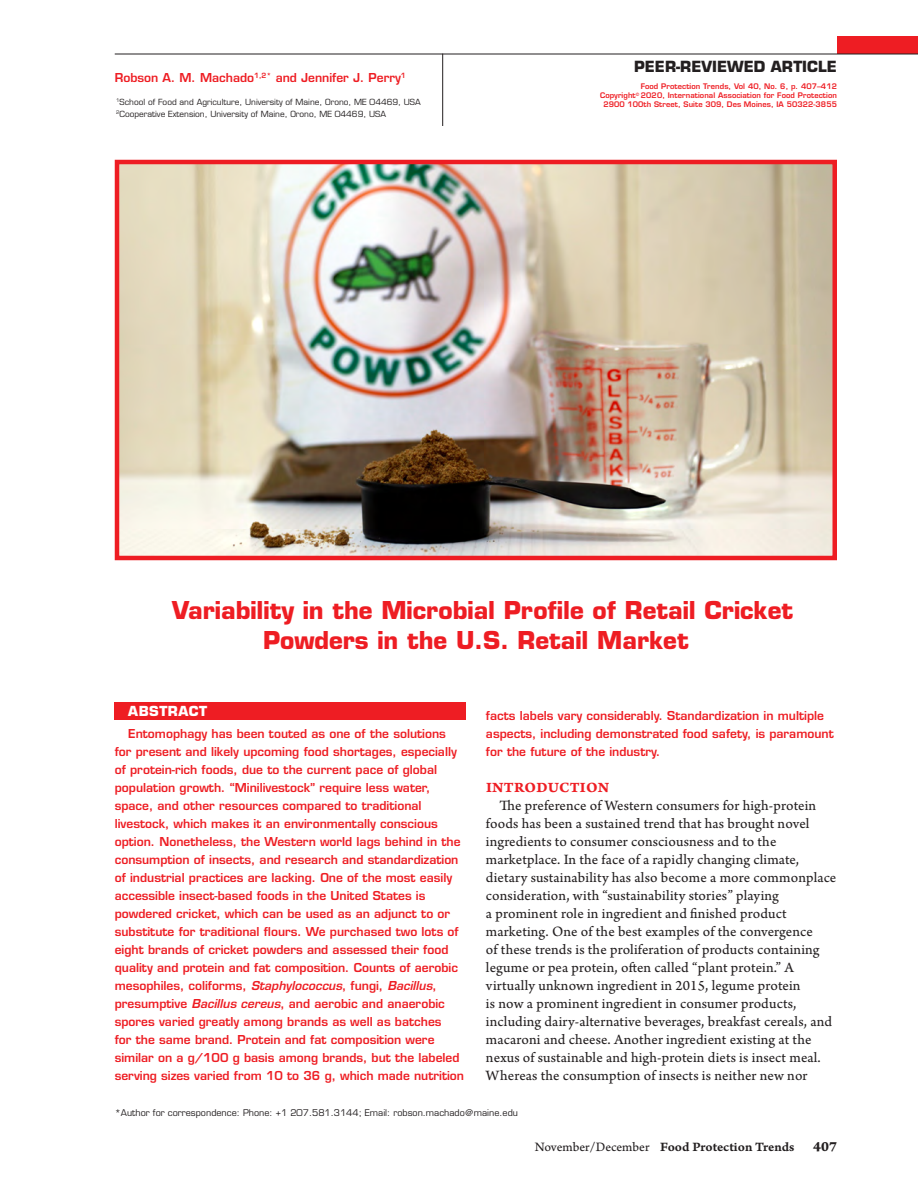
<style>
.page{position:relative;width:918px;height:1188px;background:#fff}
.page>*{position:absolute;margin:0;border:0;box-sizing:border-box;transform-origin:0 0}
.Article_Title{font:700 24px/30px "Eurostile";color:#ee1d23;text-align:center}
.Body_Copy{font:15px/18px "Arno Pro Sm Text";letter-spacing:.01em;color:#231f20}
.t1{font:700 15px "Eurostile";color:#231f20}
.Headers_in_Article{font:15px "Arno Pro Bold Caption";letter-spacing:.015em;color:#ee1d23}
.t2{font:13.5px "Arno Pro Smbd Caption";letter-spacing:-.005em;color:#231f20}
.Abstract_Title{font:700 13.5px "Eurostile";letter-spacing:.04em;color:#fff}
.Abstract_Summary{font:600 12px/18px "Eurostile";color:#ee1d23}
.Title_Page_Authors{font:600 12px "Eurostile";color:#ee1d23}
.Author_for_Correspon{font:9px "Eurostile";color:#231f20}
.Title_Page_Author_In{font:8.25px "Eurostile";color:#231f20}
.Subhead_2{font:600 7.5px "Eurostile";letter-spacing:.01em;color:#ee1d23}
.s1{font-style:italic}
.s2{font-family:"Arno Pro Sm Text"}
.s3{font-family:"Arno Pro Bold Caption";font-size:15px}
</style>
<div class="page">
<div style="left:837px;top:36px;width:81px;height:18px;background:#ee1d23"></div>
<hr style="left:115px;top:54px;width:803px;height:1px;background:#231f20">
<hr style="left:442px;top:54px;width:1px;height:72px;background:#231f20">
<div style="left:115px;top:702px;width:351px;height:18px;background:#ee1d23"></div>
<img style="left:120px;top:165px;width:712px;height:390px">
<div style="left:115px;top:160px;width:722px;height:400px;border:4px solid #ee1d23"></div>
<p class="Title_Page_Authors" style="left:115px;top:70px;width:293px">Robson A. M. Machado<sup>1,2*</sup> and Jennifer J. Perry<sup>1</sup></p>
<p class="Title_Page_Author_In" style="left:116px;top:97px;width:306px"><sup>1</sup>School of Food and Agriculture, University of Maine, Orono, ME 04469, USA</p>
<p class="Title_Page_Author_In" style="left:116px;top:109px;width:271px"><sup>2</sup>Cooperative Extension, University of Maine, Orono, ME 04469, USA</p>
<p class="t1" style="left:634px;top:57px;width:204px">PEER-REVIEWED ARTICLE</p>
<p class="Subhead_2" style="left:641px;top:82px;width:198px">Food Protection Trends, Vol 40, No. 6, p. 407–412</p>
<p class="Subhead_2" style="left:600px;top:91px;width:238px">Copyright<sup>©</sup> 2020, International Association for Food Protection</p>
<p class="Subhead_2" style="left:603px;top:100px;width:235px">2900 100th Street, Suite 309, Des Moines, IA 50322-3855</p>
<p class="Article_Title" style="left:172px;top:595px;width:623px">Variability in the Microbial Profile of Retail Cricket<br>Powders in the U.S. Retail Market</p>
<p class="Abstract_Title" style="left:128px;top:703px;width:81px">ABSTRACT</p>
<p class="Abstract_Summary" style="left:115px;top:724px;width:351px;text-indent:14px">Entomophagy has been touted as one of the solutions for present and likely upcoming food shortages, especially of protein-rich foods, due to the current pace of global population growth. “Minilivestock” require less water, space, and other resources compared to traditional livestock, which makes it an environmentally conscious option. Nonetheless, the Western world lags behind in the consumption of insects, and research and standardization of industrial practices are lacking. One of the most easily accessible insect-based foods in the United States is powdered cricket, which can be used as an adjunct to or substitute for traditional flours. We purchased two lots of eight brands of cricket powders and assessed their food quality and protein and fat composition. Counts of aerobic mesophiles, coliforms, <span class="s1">Staphylococcus</span>, fungi, <span class="s1">Bacillus</span>, presumptive <span class="s1">Bacillus cereus</span>, and aerobic and anaerobic spores varied greatly among brands as well as batches<br>for the same brand. Protein and fat composition were similar on a g/100 g basis among brands, but the labeled serving sizes varied from 10 to 36 g, which made nutrition</p>
<p class="Abstract_Summary" style="left:486px;top:706px;width:349px">facts labels vary considerably. Standardization in multiple aspects, including demonstrated food safety, is paramount for the future of the industry.</p>
<p class="Headers_in_Article" style="left:486px;top:778px;width:125px">INTRODUCTION</p>
<p class="Body_Copy" style="left:486px;top:797px;width:352px;text-indent:14px">The preference of Western consumers for high-protein foods has been a sustained trend that has brought novel ingredients to consumer consciousness and to the marketplace. In the face of a rapidly changing climate, dietary sustainability has also become a more commonplace consideration, with “sustainability stories” playing<br>a prominent role in ingredient and finished product marketing. One of the best examples of the convergence<br>of these trends is the proliferation of products containing legume or pea protein, often called “plant protein.” A virtually unknown ingredient in 2015, legume protein<br>is now a prominent ingredient in consumer products, including dairy-alternative beverages, breakfast cereals, and macaroni and cheese. Another ingredient existing at the nexus of sustainable and high-protein diets is insect meal.<br>Whereas the consumption of insects is neither new nor</p>
<p class="Author_for_Correspon" style="left:115px;top:1107px;width:405px">*Author for correspondence: Phone: +1 207.581.3144; Email: robson.machado@maine.edu</p>
<p class="t2" style="left:535px;top:1139px;width:304px"><span class="s2">November/December</span> Food Protection Trends <span class="s3">407</span></p>
</div>
